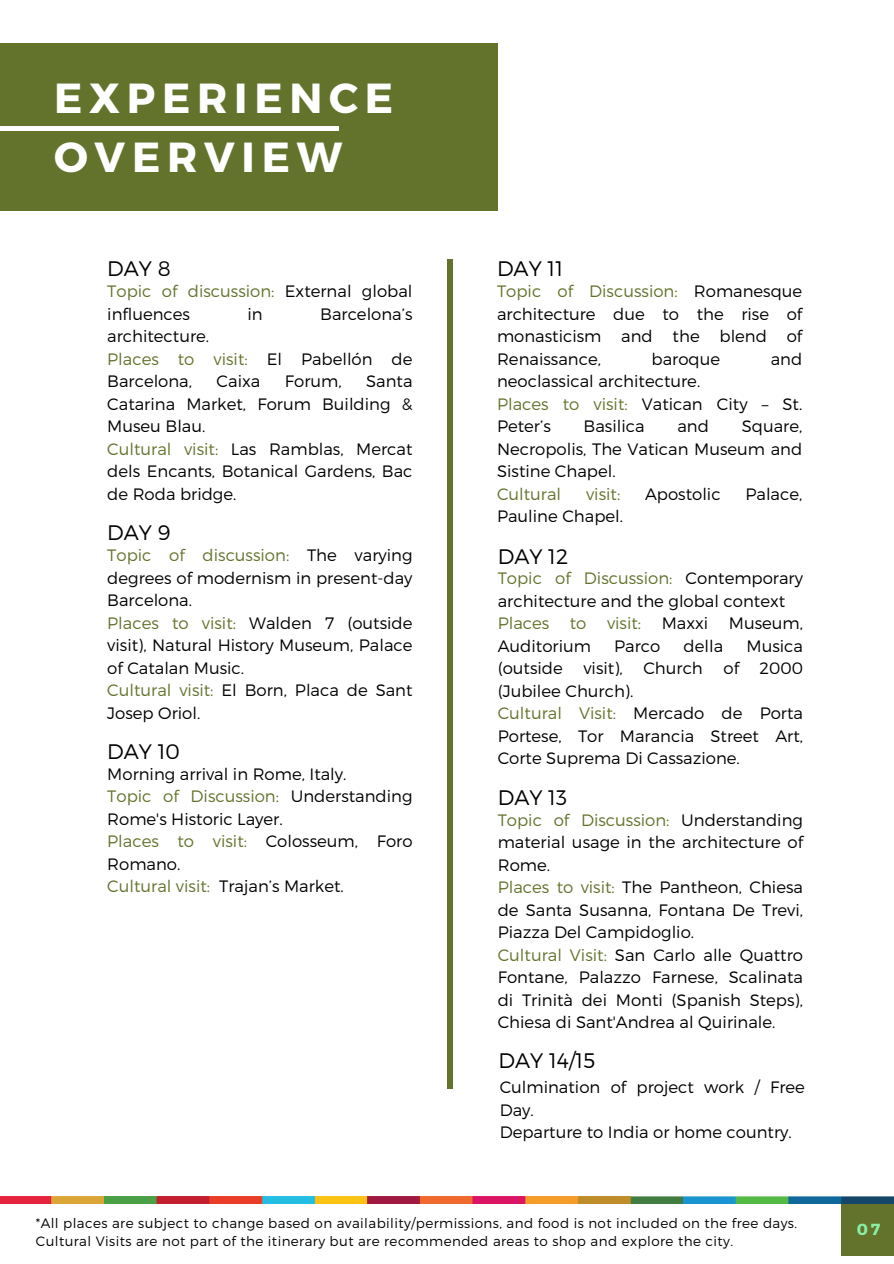
<style>
.page{position:relative;width:894px;height:1264px;background:#fff}
.page>*{position:absolute;margin:0;border:0;box-sizing:border-box;transform-origin:0 0}
.t1{font:700 42px/58.5px "Montserrat";letter-spacing:.16em;color:#fff}
.t2{font:300 21px "Montserrat";color:#000}
.t3{font:300 16.5px/22.5px "Montserrat";color:#000}
.t4{font:300 16.5px "Montserrat";color:#63732c}
.t5{font:700 16.05px "Montserrat";color:#8beea5}
.t6{font:300 13.5px/18px "Montserrat";letter-spacing:.03em;color:#000}
.s1{color:#63732c}
</style>
<div class="page">
<div style="left:0;top:44px;width:497px;height:166px;background:#63732c"></div>
<div style="left:0;top:126px;width:261px;height:5px;background:#fff"></div>
<div style="left:56px;top:126px;width:282px;height:5px;background:#fff"></div>
<div style="left:841px;top:1203px;width:52px;height:52px;background:#63732c"></div>
<img style="left:0;top:1196px;width:893px;height:7px">
<div style="left:447px;top:259px;width:5px;height:829px;background:#63732c"></div>
<p class="t1" style="left:54px;top:67px;width:340px">EXPERIENCE<br>OVERVIEW</p>
<h2 class="t2" style="left:107px;top:255px;width:65px">DAY 8</h2>
<h3 class="t3" style="left:107px;top:279px;width:307px"><span class="s1">Topic of discussion:</span> External global influences</h3>
<h3 class="t3" style="left:247px;top:302px;width:17px">in</h3>
<h3 class="t3" style="left:320px;top:302px;width:94px">Barcelona’s</h3>
<h3 class="t3" style="left:107px;top:324px;width:307px">architecture.<br><span class="s1">Places to visit:</span> El Pabellón de<br>Barcelona,</h3>
<h3 class="t3" style="left:216px;top:369px;width:45px">Caixa</h3>
<h3 class="t3" style="left:285px;top:369px;width:58px">Forum,</h3>
<h3 class="t3" style="left:107px;top:369px;width:307px;text-indent:259px">Santa<br>Catarina Market, Forum Building &amp;<br>Museu Blau.<br><span class="s1">Cultural visit:</span> Las Ramblas, Mercat dels Encants, Botanical Gardens, Bac de Roda bridge.</h3>
<h2 class="t2" style="left:107px;top:519px;width:65px">DAY 9</h2>
<h3 class="t3" style="left:107px;top:543px;width:307px"><span class="s1">Topic of discussion:</span> The varying degrees of modernism in present-day<br>Barcelona.<br><span class="s1">Places to visit:</span> Walden 7 (outside visit), Natural History Museum, Palace of Catalan Music.<br><span class="s1">Cultural visit:</span> El Born, Placa de Sant<br>Josep Oriol.</h3>
<h3 class="t2" style="left:107px;top:737px;width:74px">DAY 10</h3>
<h2 class="t3" style="left:107px;top:761px;width:307px">Morning arrival in Rome, Italy.<br><span class="s1">Topic of Discussion:</span> Understanding<br>Rome's Historic Layer.<br><span class="s1">Places to visit:</span> Colosseum, Foro<br>Romano.<br><span class="s1">Cultural visit:</span></h2>
<h3 class="t3" style="left:219px;top:874px;width:126px">Trajan’s Market.</h3>
<h2 class="t2" style="left:497px;top:255px;width:68px">DAY 11</h2>
<h3 class="t3" style="left:497px;top:279px;width:307px;text-align:justify"><span class="s1">Topic of Discussion:</span> Romanesque architecture due to the rise of monasticism and the blend of Renaissance,</h3>
<h3 class="t3" style="left:651px;top:347px;width:70px">baroque</h3>
<h3 class="t3" style="left:770px;top:347px;width:33px">and</h3>
<h3 class="t3" style="left:497px;top:369px;width:307px">neoclassical architecture.<br><span class="s1">Places to visit:</span> Vatican City – St.<br>Peter’s</h3>
<h3 class="t3" style="left:583px;top:414px;width:62px">Basilica</h3>
<h3 class="t3" style="left:677px;top:414px;width:33px">and</h3>
<h3 class="t3" style="left:497px;top:414px;width:307px;text-indent:245px">Square,<br>Necropolis, The Vatican Museum and<br>Sistine Chapel.<br><span class="s1">Cultural</span></h3>
<h3 class="t4" style="left:586px;top:483px;width:36px">visit:</h3>
<h3 class="t3" style="left:645px;top:482px;width:77px">Apostolic</h3>
<h3 class="t3" style="left:745px;top:482px;width:58px">Palace,</h3>
<h3 class="t3" style="left:497px;top:504px;width:127px">Pauline Chapel.</h3>
<p class="t2" style="left:497px;top:542px;width:72px">DAY 12</p>
<h1 class="t3" style="left:497px;top:566px;width:307px"><span class="s1">Topic of Discussion:</span> Contemporary architecture and the global context<br><span class="s1">Places to visit:</span> Maxxi Museum,<br>Auditorium</h1>
<h1 class="t3" style="left:614px;top:634px;width:48px">Parco</h1>
<h1 class="t3" style="left:683px;top:634px;width:41px">della</h1>
<h1 class="t3" style="left:497px;top:634px;width:307px;text-indent:249px">Musica (outside visit), Church of 2000 (Jubilee Church).<br><span class="s1">Cultural Visit:</span> Mercado de Porta<br>Portese, Tor Marancia Street Art,<br>Corte Suprema Di Cassazione.</h1>
<h2 class="t2" style="left:497px;top:783px;width:71px">DAY 13</h2>
<h3 class="t3" style="left:497px;top:807px;width:307px"><span class="s1">Topic of Discussion:</span> Understanding material usage in the architecture of<br>Rome.<br><span class="s1">Places to visit:</span> The Pantheon, Chiesa de Santa Susanna, Fontana De Trevi,<br>Piazza Del Campidoglio.<br><span class="s1">Cultural Visit:</span> San Carlo alle Quattro<br>Fontane, Palazzo Farnese, Scalinata di Trinità dei Monti (Spanish Steps),<br>Chiesa di Sant'Andrea al Quirinale.</h3>
<h2 class="t2" style="left:498px;top:1047px;width:98px">DAY 14/15</h2>
<h3 class="t3" style="left:499px;top:1075px;width:307px">Culmination of project work / Free<br>Day.<br>Departure to India or home country.</h3>
<h2 class="t6" style="left:36px;top:1213px;width:762px">*All places are subject to change based on availability/permissions, and food is not included on the free days.<br>Cultural Visits are not part of the itinerary but are recommended areas to shop and explore the city.</h2>
<p class="t5" style="left:856px;top:1218px;width:25px">07</p>
</div>
